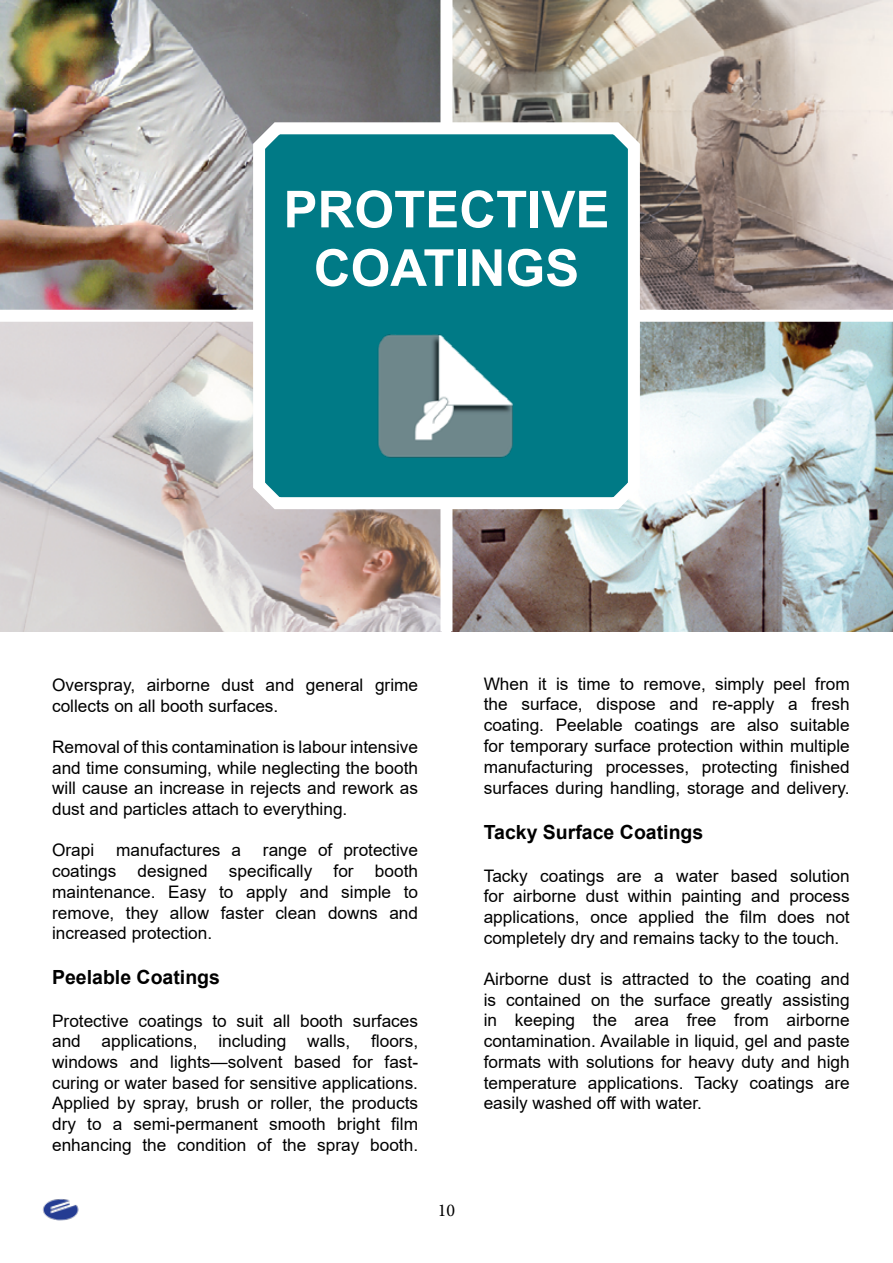
<style>
.page{position:relative;width:893px;height:1263px;background:#fff}
.page>*{position:absolute;margin:0;border:0;box-sizing:border-box;transform-origin:0 0}
.t1{font:700 51px/58.5px "Arial";color:#fff;text-align:center}
.t2{font:700 19.5px "Arial";color:#000}
.t3{font:18px "Minion Pro";color:#000}
.t4{font:17.25px/20.7px "Arial";color:#000;text-align:justify}
</style>
<div class="page">
<img style="left:42px;top:1199px;width:37px;height:22px">
<img style="left:0;top:0;width:440px;height:310px">
<img style="left:0;top:322px;width:440px;height:309px">
<img style="left:452px;top:0;width:441px;height:310px">
<img style="left:452px;top:322px;width:441px;height:309px">
<svg style="left:247px;top:111px;width:399px;height:404px;background:#2e8e97"></svg>
<img style="left:371px;top:321px;width:151px;height:148px">
<h1 class="t1" style="left:284px;top:181px;width:327px">PROTECTIVE<br>COATINGS</h1>
<p class="t4" style="left:52px;top:674px;width:368px">Overspray, airborne dust and general grime collects on all booth surfaces.</p>
<p class="t4" style="left:52px;top:736px;width:368px">Removal of this contamination is labour intensive and time consuming, while neglecting the booth will cause an increase in rejects and rework as dust and particles attach to everything.</p>
<p class="t4" style="left:52px;top:840px;width:44px">Orapi</p>
<p class="t4" style="left:116px;top:840px;width:127px">manufactures a</p>
<p class="t4" style="left:52px;top:840px;width:368px;text-indent:211px">range of protective coatings designed specifically for booth maintenance. Easy to apply and simple to remove, they allow faster clean downs and increased protection.</p>
<p class="t2" style="left:52px;top:964px;width:169px">Peelable Coatings</p>
<p class="t4" style="left:52px;top:1010px;width:368px">Protective coatings to suit all booth surfaces and applications, including walls, floors, windows and lights—solvent based for fast&shy;curing or water based for sensitive applications.<br>Applied by spray, brush or roller, the products dry to a semi-permanent smooth bright film enhancing the condition of the spray booth.</p>
<p class="t3" style="left:438px;top:1198px;width:19px">10</p>
<p class="t4" style="left:484px;top:673px;width:368px">When it is time to remove, simply peel from the surface, dispose and re-apply a fresh coating. Peelable coatings are also suitable for temporary surface protection within multiple manufacturing processes, protecting finished surfaces during handling, storage and delivery.</p>
<p class="t2" style="left:484px;top:818px;width:221px">Tacky Surface Coatings</p>
<p class="t4" style="left:484px;top:865px;width:368px">Tacky coatings are a water based solution for airborne dust within painting and process applications, once applied the film does not completely dry and remains tacky to the touch.</p>
<p class="t4" style="left:484px;top:968px;width:368px">Airborne dust is attracted to the coating and is contained on the surface greatly assisting in keeping the area free from airborne contamination. Available in liquid, gel and paste formats with solutions for heavy duty and high temperature applications. Tacky coatings are easily washed off with water.</p>
</div>
